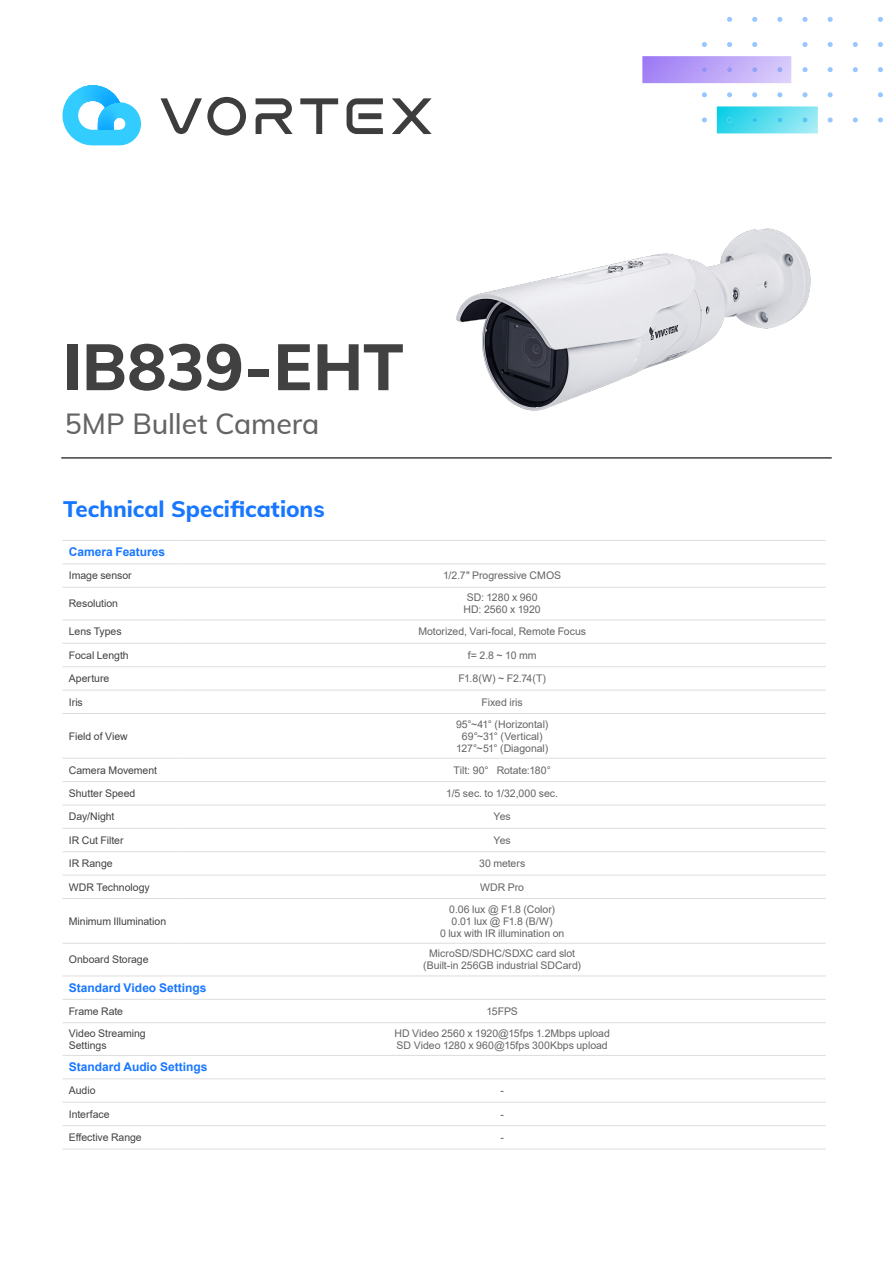
<style>
.page{position:relative;width:893px;height:1263px;background:#fff}
.page>*{position:absolute;margin:0;border:0;box-sizing:border-box;transform-origin:0 0}
.t1{font:64.5px "Mulish";color:#414141}
.t2{font:500 28.5px "Mulish";letter-spacing:-.005em;color:#646464}
.t3{font:22.5px "Mulish";color:#1877ff}
.t4{font:700 12px "Arial";color:#1877ff}
.t5{font:10.5px/12px "Arial";letter-spacing:-.005em;color:#646463;text-align:center}
.t6{font:10.5px/12px "Arial";letter-spacing:-.005em;color:#414141}
</style>
<div class="page">
<hr style="left:61px;top:457px;width:771px;height:2px;background:#414141">
<svg style="left:727px;top:17px;width:5px;height:5px"></svg>
<svg style="left:752px;top:17px;width:5px;height:5px"></svg>
<svg style="left:777px;top:17px;width:5px;height:5px"></svg>
<svg style="left:802px;top:17px;width:5px;height:5px"></svg>
<svg style="left:828px;top:17px;width:5px;height:5px"></svg>
<svg style="left:878px;top:17px;width:5px;height:5px"></svg>
<svg style="left:702px;top:42px;width:5px;height:5px"></svg>
<svg style="left:727px;top:42px;width:5px;height:5px"></svg>
<svg style="left:752px;top:42px;width:5px;height:5px"></svg>
<svg style="left:802px;top:42px;width:5px;height:5px"></svg>
<svg style="left:828px;top:42px;width:5px;height:5px"></svg>
<svg style="left:853px;top:42px;width:5px;height:5px"></svg>
<svg style="left:878px;top:42px;width:5px;height:5px"></svg>
<svg style="left:802px;top:67px;width:5px;height:5px"></svg>
<svg style="left:828px;top:67px;width:5px;height:5px"></svg>
<svg style="left:853px;top:67px;width:5px;height:5px"></svg>
<svg style="left:878px;top:67px;width:5px;height:5px"></svg>
<svg style="left:702px;top:92px;width:5px;height:5px"></svg>
<svg style="left:727px;top:92px;width:5px;height:5px"></svg>
<svg style="left:752px;top:92px;width:5px;height:5px"></svg>
<svg style="left:777px;top:92px;width:5px;height:5px"></svg>
<svg style="left:802px;top:92px;width:5px;height:5px"></svg>
<svg style="left:828px;top:92px;width:5px;height:5px"></svg>
<svg style="left:878px;top:92px;width:5px;height:5px"></svg>
<svg style="left:702px;top:117px;width:5px;height:5px"></svg>
<svg style="left:828px;top:117px;width:5px;height:5px"></svg>
<svg style="left:853px;top:117px;width:5px;height:5px"></svg>
<svg style="left:878px;top:117px;width:5px;height:5px"></svg>
<img style="left:642px;top:56px;width:149px;height:27px">
<svg style="left:702px;top:67px;width:5px;height:5px"></svg>
<svg style="left:727px;top:67px;width:5px;height:5px"></svg>
<svg style="left:752px;top:67px;width:5px;height:5px"></svg>
<svg style="left:777px;top:67px;width:5px;height:5px"></svg>
<img style="left:717px;top:106px;width:101px;height:27px">
<svg style="left:727px;top:117px;width:5px;height:5px"></svg>
<svg style="left:752px;top:117px;width:5px;height:5px"></svg>
<svg style="left:777px;top:117px;width:5px;height:5px"></svg>
<svg style="left:802px;top:117px;width:5px;height:5px"></svg>
<svg style="left:161px;top:97px;width:271px;height:39px"></svg>
<svg style="left:63px;top:85px;width:78px;height:60px"></svg>
<img style="left:456px;top:228px;width:355px;height:183px">
<hr style="left:63px;top:540px;width:116px;height:1px;background:#dcdddd">
<hr style="left:179px;top:540px;width:647px;height:1px;background:#dcdddd">
<hr style="left:63px;top:563px;width:116px;height:1px;background:#dcdddd">
<hr style="left:179px;top:563px;width:647px;height:1px;background:#dcdddd">
<hr style="left:63px;top:587px;width:116px;height:1px;background:#dcdddd">
<hr style="left:179px;top:587px;width:647px;height:1px;background:#dcdddd">
<hr style="left:63px;top:619px;width:116px;height:1px;background:#dcdddd">
<hr style="left:179px;top:619px;width:647px;height:1px;background:#dcdddd">
<hr style="left:63px;top:643px;width:116px;height:1px;background:#dcdddd">
<hr style="left:179px;top:643px;width:647px;height:1px;background:#dcdddd">
<hr style="left:63px;top:666px;width:116px;height:1px;background:#dcdddd">
<hr style="left:179px;top:666px;width:647px;height:1px;background:#dcdddd">
<hr style="left:63px;top:690px;width:116px;height:1px;background:#dcdddd">
<hr style="left:179px;top:690px;width:647px;height:1px;background:#dcdddd">
<hr style="left:63px;top:713px;width:116px;height:1px;background:#dcdddd">
<hr style="left:179px;top:713px;width:647px;height:1px;background:#dcdddd">
<hr style="left:63px;top:758px;width:116px;height:1px;background:#dcdddd">
<hr style="left:179px;top:758px;width:647px;height:1px;background:#dcdddd">
<hr style="left:63px;top:781px;width:116px;height:1px;background:#dcdddd">
<hr style="left:179px;top:781px;width:647px;height:1px;background:#dcdddd">
<hr style="left:63px;top:804px;width:116px;height:1px;background:#dcdddd">
<hr style="left:179px;top:804px;width:647px;height:1px;background:#dcdddd">
<hr style="left:63px;top:828px;width:116px;height:1px;background:#dcdddd">
<hr style="left:179px;top:828px;width:647px;height:1px;background:#dcdddd">
<hr style="left:63px;top:851px;width:116px;height:1px;background:#dcdddd">
<hr style="left:179px;top:851px;width:647px;height:1px;background:#dcdddd">
<hr style="left:63px;top:875px;width:116px;height:1px;background:#dcdddd">
<hr style="left:179px;top:875px;width:647px;height:1px;background:#dcdddd">
<hr style="left:63px;top:898px;width:116px;height:1px;background:#dcdddd">
<hr style="left:179px;top:898px;width:647px;height:1px;background:#dcdddd">
<hr style="left:63px;top:943px;width:116px;height:1px;background:#dcdddd">
<hr style="left:179px;top:943px;width:647px;height:1px;background:#dcdddd">
<hr style="left:63px;top:975px;width:116px;height:1px;background:#dcdddd">
<hr style="left:179px;top:975px;width:647px;height:1px;background:#dcdddd">
<hr style="left:63px;top:999px;width:116px;height:1px;background:#dcdddd">
<hr style="left:179px;top:999px;width:647px;height:1px;background:#dcdddd">
<hr style="left:63px;top:1022px;width:116px;height:1px;background:#dcdddd">
<hr style="left:179px;top:1022px;width:647px;height:1px;background:#dcdddd">
<hr style="left:63px;top:1055px;width:116px;height:1px;background:#dcdddd">
<hr style="left:179px;top:1055px;width:647px;height:1px;background:#dcdddd">
<hr style="left:63px;top:1078px;width:116px;height:1px;background:#dcdddd">
<hr style="left:179px;top:1078px;width:647px;height:1px;background:#dcdddd">
<hr style="left:63px;top:1102px;width:116px;height:1px;background:#dcdddd">
<hr style="left:179px;top:1102px;width:647px;height:1px;background:#dcdddd">
<hr style="left:63px;top:1125px;width:116px;height:1px;background:#dcdddd">
<hr style="left:179px;top:1125px;width:647px;height:1px;background:#dcdddd">
<hr style="left:63px;top:1148px;width:116px;height:1px;background:#dcdddd">
<hr style="left:179px;top:1148px;width:647px;height:1px;background:#dcdddd">
<h1 class="t1" style="left:63px;top:320px;width:343px">IB839-EHT</h1>
<h2 class="t2" style="left:65px;top:403px;width:256px">5MP Bullet Camera</h2>
<h3 class="t3" style="left:63px;top:493px;width:263px">Technical Specifications</h3>
<p class="t4" style="left:69px;top:544px;width:98px">Camera Features</p>
<p class="t6" style="left:69px;top:569px;width:64px">Image sensor</p>
<p class="t5" style="left:443px;top:569px;width:120px">1/2.7" Progressive CMOS</p>
<p class="t6" style="left:69px;top:598px;width:51px">Resolution</p>
<p class="t5" style="left:464px;top:592px;width:79px">SD: 1280 x 960<br>HD: 2560 x 1920</p>
<p class="t6" style="left:69px;top:626px;width:54px">Lens Types</p>
<p class="t5" style="left:418px;top:626px;width:169px">Motorized, Vari-focal, Remote Focus</p>
<p class="t6" style="left:69px;top:649px;width:61px">Focal Length</p>
<p class="t5" style="left:468px;top:649px;width:70px">f= 2.8 ~ 10 mm</p>
<p class="t6" style="left:69px;top:672px;width:42px">Aperture</p>
<p class="t5" style="left:458px;top:672px;width:89px">F1.8(W) ~ F2.74(T)</p>
<p class="t6" style="left:69px;top:696px;width:16px">Iris</p>
<p class="t5" style="left:482px;top:696px;width:43px">Fixed iris</p>
<p class="t6" style="left:69px;top:730px;width:60px">Field of View</p>
<p class="t5" style="left:456px;top:718px;width:94px">95°~41° (Horizontal)<br>69°~31° (Vertical)<br>127°~51° (Diagonal)</p>
<p class="t6" style="left:69px;top:764px;width:90px">Camera Movement</p>
<p class="t5" style="left:453px;top:764px;width:99px">Tilt: 90° Rotate:180°</p>
<p class="t6" style="left:69px;top:787px;width:68px">Shutter Speed</p>
<p class="t5" style="left:446px;top:787px;width:113px">1/5 sec. to 1/32,000 sec.</p>
<p class="t6" style="left:69px;top:811px;width:47px">Day/Night</p>
<p class="t5" style="left:494px;top:811px;width:19px">Yes</p>
<p class="t6" style="left:69px;top:834px;width:56px">IR Cut Filter</p>
<p class="t5" style="left:494px;top:834px;width:19px">Yes</p>
<p class="t6" style="left:69px;top:857px;width:45px">IR Range</p>
<p class="t5" style="left:479px;top:857px;width:48px">30 meters</p>
<p class="t6" style="left:69px;top:881px;width:82px">WDR Technology</p>
<p class="t5" style="left:480px;top:881px;width:45px">WDR Pro</p>
<p class="t6" style="left:69px;top:915px;width:99px">Minimum Illumination</p>
<p class="t5" style="left:440px;top:903px;width:126px">0.06 lux @ F1.8 (Color)<br>0.01 lux @ F1.8 (B/W)<br>0 lux with IR illumination on</p>
<p class="t6" style="left:69px;top:953px;width:81px">Onboard Storage</p>
<p class="t5" style="left:423px;top:947px;width:159px">MicroSD/SDHC/SDXC card slot (Built-in 256GB industrial SDCard)</p>
<p class="t4" style="left:69px;top:979px;width:139px">Standard Video Settings</p>
<p class="t6" style="left:69px;top:1005px;width:56px">Frame Rate</p>
<p class="t5" style="left:486px;top:1005px;width:33px">15FPS</p>
<p class="t6" style="left:69px;top:1027px;width:78px">Video Streaming<br>Settings</p>
<p class="t5" style="left:394px;top:1027px;width:217px;text-align:left">HD Video 2560 x 1920@15fps 1.2Mbps upload<br>SD Video 1280 x 960@15fps 300Kbps upload</p>
<p class="t4" style="left:69px;top:1059px;width:140px">Standard Audio Settings</p>
<p class="t6" style="left:69px;top:1084px;width:28px">Audio</p>
<p class="t5" style="left:500px;top:1084px;width:5px">-</p>
<p class="t6" style="left:69px;top:1108px;width:42px">Interface</p>
<p class="t5" style="left:500px;top:1108px;width:5px">-</p>
<p class="t6" style="left:69px;top:1131px;width:74px">Effective Range</p>
<p class="t5" style="left:500px;top:1131px;width:5px">-</p>
</div>
